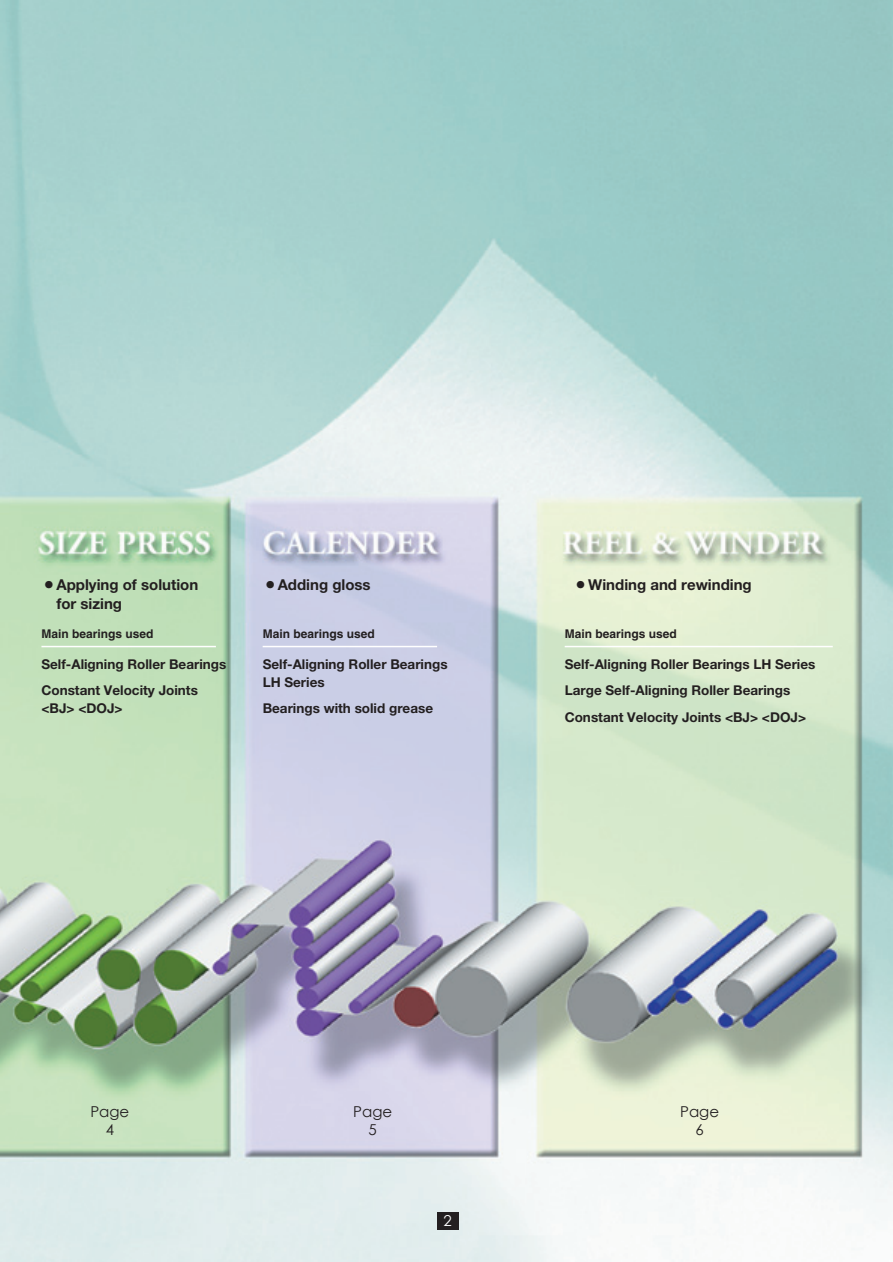
<style>
.page{position:relative;width:893px;height:1262px;background:#fff}
.page>*{position:absolute;margin:0;border:0;box-sizing:border-box;transform-origin:0 0}
.t1{font:700 15px/18px "Helvetica Neue";color:#231f20}
.t2{font:15px/18px "Century Gothic";color:#231f20;text-align:center}
.t3{font:15px "Century Gothic";color:#fff}
.t4{font:700 13.5px/26.5px "Helvetica Neue";color:#231f20}
.t5{font:700 12px "Helvetica";color:#231f20}
</style>
<div class="page">
<img style="left:0;top:0;width:892px;height:1261px">
<div style="left:437px;top:1212px;width:21px;height:17px;background:#231f20"></div>
<hr style="left:41px;top:646px;width:175px;height:1px;background:#fff">
<hr style="left:262px;top:646px;width:175px;height:1px;background:#fff">
<hr style="left:564px;top:646px;width:268px;height:1px;background:#fff">
<p class="t1" style="left:56px;top:577px;width:143px;text-indent:-15px">○Applying of solution for sizing</p>
<p class="t1" style="left:263px;top:577px;width:109px">○Adding gloss</p>
<p class="t1" style="left:573px;top:577px;width:180px">○Winding and rewinding</p>
<p class="t5" style="left:41px;top:629px;width:114px">Main bearings used</p>
<p class="t4" style="left:41px;top:652px;width:186px">Self-Aligning Roller Bearings<br>Constant Velocity Joints</p>
<p class="t4" style="left:41px;top:696px;width:83px">&lt;BJ&gt; &lt;DOJ&gt;</p>
<p class="t5" style="left:263px;top:629px;width:114px">Main bearings used</p>
<p class="t4" style="left:263px;top:656px;width:186px;line-height:18px">Self-Aligning Roller Bearings<br>LH Series</p>
<p class="t4" style="left:263px;top:696px;width:172px">Bearings with solid grease</p>
<p class="t5" style="left:564px;top:629px;width:114px">Main bearings used</p>
<p class="t4" style="left:564px;top:652px;width:252px">Self-Aligning Roller Bearings LH Series<br>Large Self-Aligning Roller Bearings<br>Constant Velocity Joints &lt;BJ&gt; &lt;DOJ&gt;</p>
<p class="t2" style="left:90px;top:1102px;width:40px">Page<br>4</p>
<p class="t2" style="left:353px;top:1102px;width:40px">Page<br>5</p>
<p class="t2" style="left:680px;top:1102px;width:40px">Page<br>6</p>
<p class="t3" style="left:443px;top:1210px;width:10px">2</p>
</div>
